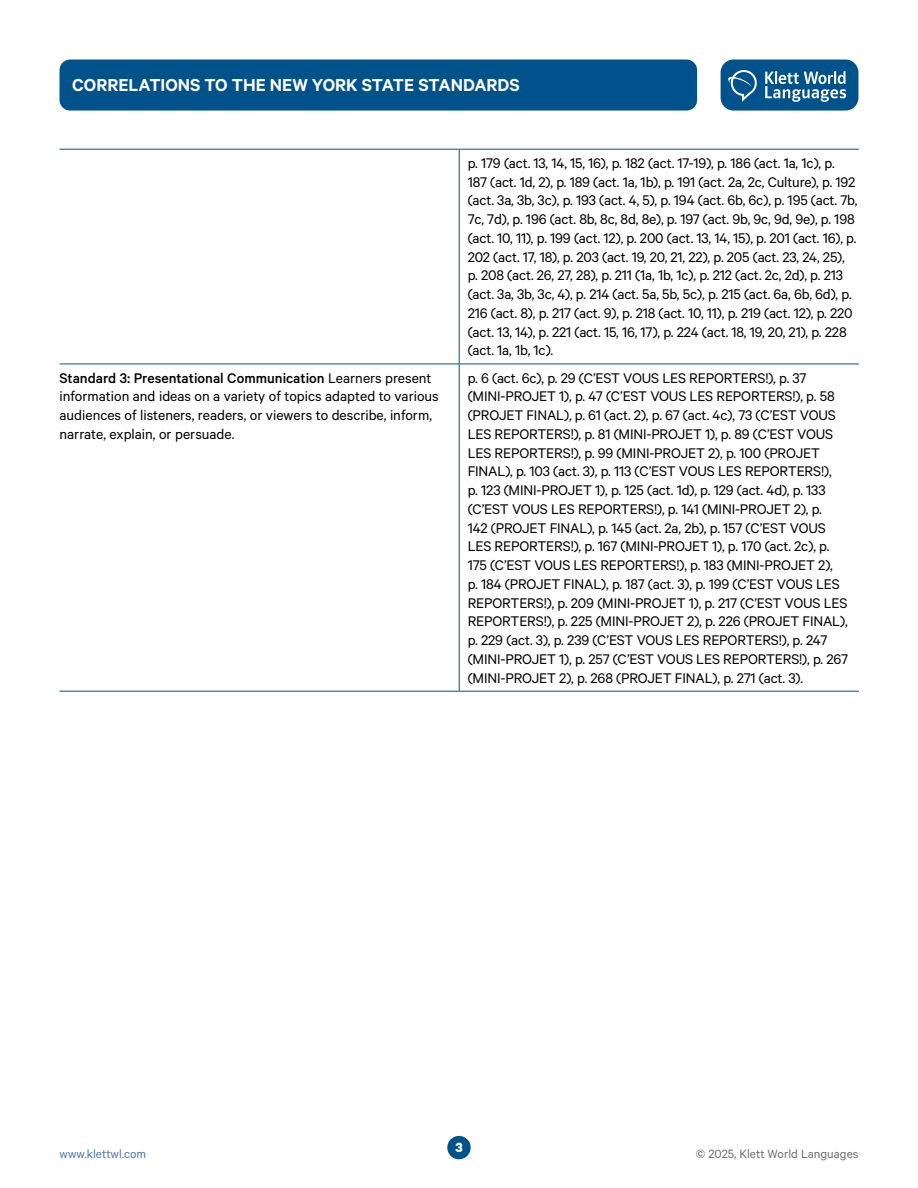
<style>
.page{position:relative;width:918px;height:1188px;background:#fff}
.page>*{position:absolute;margin:0;border:0;box-sizing:border-box;transform-origin:0 0}
.t1{font:600 19.5px "Calibre";color:#fff}
._000_tablas_texto_1_5_medium{font:15.75px/18.8px "Calibre";letter-spacing:-.01em;color:#000}
._000_tablas_texto{font:15.75px/18.8px "Calibre";color:#000}
._000_tablas_texto-2{font:500 15.75px "Calibre";color:#000}
.t2{font:700 15px "Calibre";color:#fff}
.t3{font:13.5px "Calibre";color:#706f6f}
.t4{font:13.5px "Calibre";color:#517bab}
.s1{font-weight:400}
</style>
<div class="page">
<div style="left:447px;top:1136px;width:24px;height:23px;background:#00528a;border-radius:50%"></div>
<div style="left:721px;top:60px;width:137px;height:51px;background:#00528a;border-radius:13px"></div>
<svg style="left:765px;top:71px;width:81px;height:31px"></svg>
<svg style="left:728px;top:70px;width:29px;height:32px"></svg>
<div style="left:60px;top:60px;width:637px;height:51px;background:#00528a;border-radius:11px"></div>
<svg style="left:60px;top:150px;width:799px;height:541px"></svg>
<hr style="left:459px;top:149px;width:400px;height:1px;background:#00528a">
<hr style="left:459px;top:364px;width:400px;height:1px;background:#00528a">
<hr style="left:459px;top:691px;width:400px;height:1px;background:#00528a">
<hr style="left:60px;top:149px;width:399px;height:1px;background:#00528a">
<hr style="left:459px;top:150px;width:1px;height:214px;background:#00528a">
<hr style="left:60px;top:364px;width:399px;height:1px;background:#00528a">
<hr style="left:459px;top:364px;width:1px;height:327px;background:#00528a">
<hr style="left:60px;top:691px;width:399px;height:1px;background:#00528a">
<p class="t1" style="left:72px;top:74px;width:449px">CORRELATIONS TO THE NEW YORK STATE STANDARDS</p>
<p class="_000_tablas_texto-2" style="left:60px;top:369px;width:374px">Standard 3: Presentational Communication <span class="s1">Learners present</span></p>
<p class="_000_tablas_texto" style="left:60px;top:387px;width:381px">information and ideas on a variety of topics adapted to various audiences of listeners, readers, or viewers to describe, inform, narrate, explain, or persuade.</p>
<p class="_000_tablas_texto_1_5_medium" style="left:468px;top:153px;width:391px">p. 179 (act. 13, 14, 15, 16), p. 182 (act. 17-19), p. 186 (act. 1a, 1c), p.<br>187 (act. 1d, 2), p. 189 (act. 1a, 1b), p. 191 (act. 2a, 2c, Culture), p. 192 (act. 3a, 3b, 3c), p. 193 (act. 4, 5), p. 194 (act. 6b, 6c), p. 195 (act. 7b, 7c, 7d), p. 196 (act. 8b, 8c, 8d, 8e), p. 197 (act. 9b, 9c, 9d, 9e), p. 198 (act. 10, 11), p. 199 (act. 12), p. 200 (act. 13, 14, 15), p. 201 (act. 16), p.<br>202 (act. 17, 18), p. 203 (act. 19, 20, 21, 22), p. 205 (act. 23, 24, 25), p. 208 (act. 26, 27, 28), p. 211 (1a, 1b, 1c), p. 212 (act. 2c, 2d), p. 213 (act. 3a, 3b, 3c, 4), p. 214 (act. 5a, 5b, 5c), p. 215 (act. 6a, 6b, 6d), p.<br>216 (act. 8), p. 217 (act. 9), p. 218 (act. 10, 11), p. 219 (act. 12), p. 220 (act. 13, 14), p. 221 (act. 15, 16, 17), p. 224 (act. 18, 19, 20, 21), p. 228 (act. 1a, 1b, 1c).</p>
<p class="_000_tablas_texto_1_5_medium" style="left:468px;top:368px;width:382px">p. 6 (act. 6c), p. 29 (C’EST VOUS LES REPORTERS!), p. 37 (MINI-PROJET 1), p. 47 (C’EST VOUS LES REPORTERS!), p. 58 (PROJET FINAL), p. 61 (act. 2), p. 67 (act. 4c), 73 (C’EST VOUS LES REPORTERS!), p. 81 (MINI-PROJET 1), p. 89 (C’EST VOUS LES REPORTERS!), p. 99 (MINI-PROJET 2), p. 100 (PROJET FINAL), p. 103 (act. 3), p. 113 (C’EST VOUS LES REPORTERS!),<br>p. 123 (MINI-PROJET 1), p. 125 (act. 1d), p. 129 (act. 4d), p. 133 (C’EST VOUS LES REPORTERS!), p. 141 (MINI-PROJET 2), p.<br>142 (PROJET FINAL), p. 145 (act. 2a, 2b), p. 157 (C’EST VOUS LES REPORTERS!), p. 167 (MINI-PROJET 1), p. 170 (act. 2c), p.<br>175 (C’EST VOUS LES REPORTERS!), p. 183 (MINI-PROJET 2),<br>p. 184 (PROJET FINAL), p. 187 (act. 3), p. 199 (C’EST VOUS LES REPORTERS!), p. 209 (MINI-PROJET 1), p. 217 (C’EST VOUS LES REPORTERS!), p. 225 (MINI-PROJET 2), p. 226 (PROJET FINAL), p. 229 (act. 3), p. 239 (C’EST VOUS LES REPORTERS!), p. 247 (MINI-PROJET 1), p. 257 (C’EST VOUS LES REPORTERS!), p. 267 (MINI-PROJET 2), p. 268 (PROJET FINAL), p. 271 (act. 3).</p>
<p class="t2" style="left:455px;top:1138px;width:9px">3</p>
<p class="t4" style="left:60px;top:1146px;width:88px">www.klettwl.com</p>
<p class="t3" style="left:696px;top:1146px;width:164px">© 2025, Klett World Languages</p>
</div>
